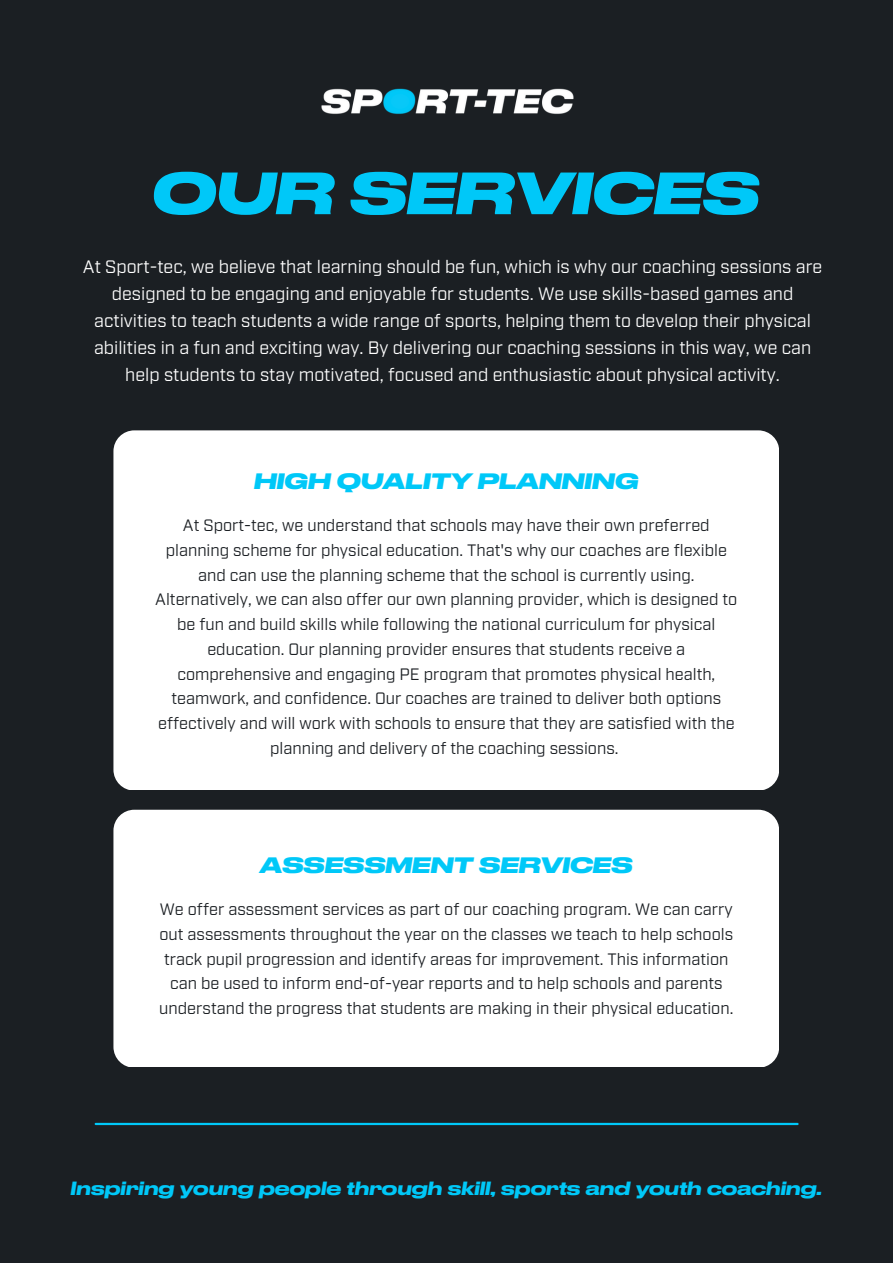
<style>
.page{position:relative;width:893px;height:1264px;background:#fff}
.page>*{position:absolute;margin:0;border:0;box-sizing:border-box;transform-origin:0 0}
.t1{font:italic 700 55.95px "Druk Wide Trial";color:#00c8f8}
.t2{font:italic 700 21px "Druk Wide Trial";color:#00c8f8}
.t3{font:18px/27px "Industry Test";color:#fff;text-align:center}
.t4{font:italic 500 18px "Druk Wide Trial";color:#00c8f8}
.t5{font:16.5px/24.8px "Industry Test";color:#1b1f23;text-align:center}
.s1{font-family:"Noto Sans"}
</style>
<div class="page">
<div style="left:0;top:0;width:892px;height:1262px;background:#1b1f23"></div>
<hr style="left:96px;top:1122px;width:701px;height:3px;background:#00c8f8">
<img style="left:321px;top:88px;width:253px;height:26px">
<div style="left:113px;top:430px;width:666px;height:359px;background:#fff;border-radius:21px"></div>
<div style="left:113px;top:809px;width:666px;height:258px;background:#fff;border-radius:21px"></div>
<h1 class="t1" style="left:152px;top:169px;width:608px">OUR SERVICES</h1>
<p class="t3" style="left:83px;top:252px;width:741px">At Sport-tec, we believe that learning should be fun, which is why our coaching sessions are designed to be engaging and enjoyable for students. We use skills-based games and activities to teach students a wide range of sports, helping them to develop their physical abilities in a fun and exciting way. By delivering our coaching sessions in this way, we can help students to stay motivated, focused and enthusiastic about physical activity.</p>
<p class="t2" style="left:254px;top:471px;width:386px">HIGH QUALITY PLANNING</p>
<p class="t5" style="left:155px;top:511px;width:583px">At Sport-tec, we understand that schools may have their own preferred planning scheme for physical education. That<span class="s1">'</span>s why our coaches are flexible and can use the planning scheme that the school is currently using.<br>Alternatively, we can also offer our own planning provider, which is designed to be fun and build skills while following the national curriculum for physical education. Our planning provider ensures that students receive a comprehensive and engaging PE program that promotes physical health, teamwork, and confidence. Our coaches are trained to deliver both options effectively and will work with schools to ensure that they are satisfied with the planning and delivery of the coaching sessions.</p>
<p class="t2" style="left:260px;top:855px;width:374px">ASSESSMENT SERVICES</p>
<p class="t5" style="left:159px;top:895px;width:575px">We offer assessment services as part of our coaching program. We can carry out assessments throughout the year on the classes we teach to help schools track pupil progression and identify areas for improvement. This information can be used to inform end-of-year reports and to help schools and parents understand the progress that students are making in their physical education.</p>
<p class="t4" style="left:70px;top:1180px;width:753px">Inspiring young people through skill, sports and youth coaching.</p>
</div>
